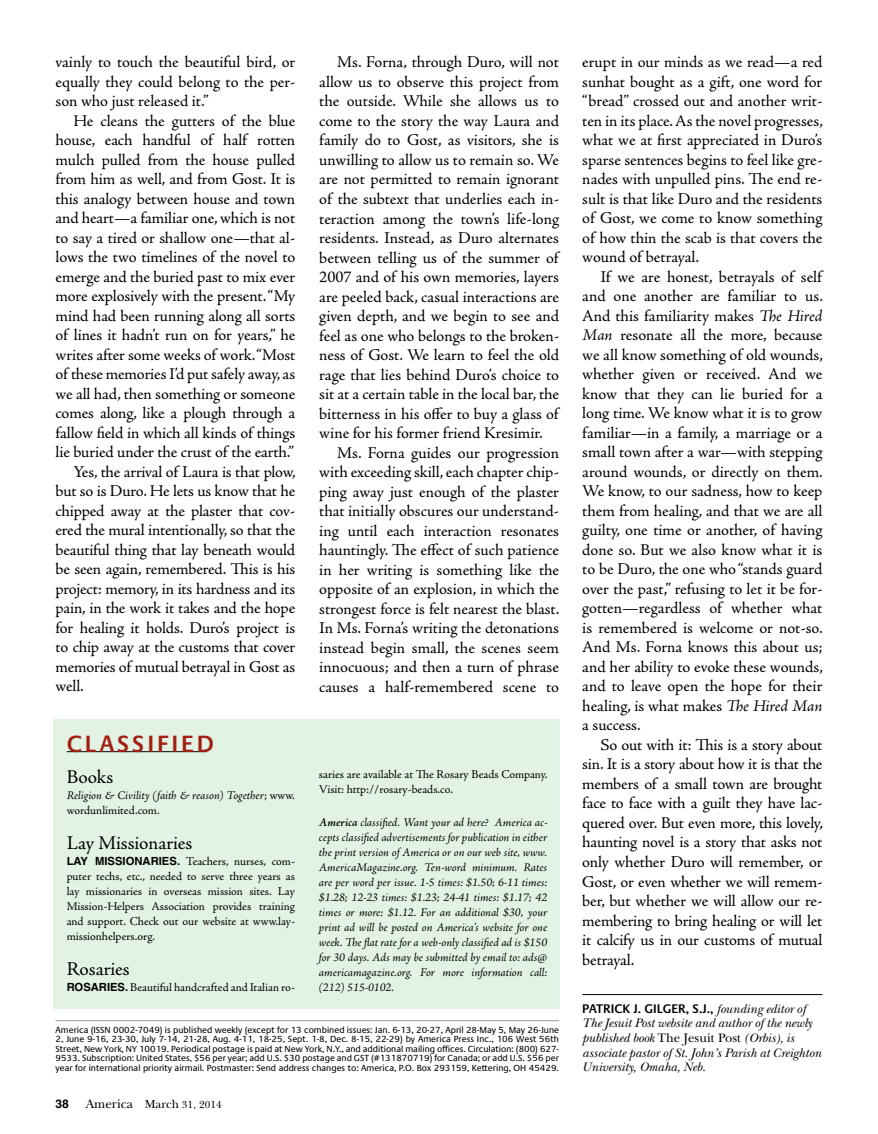
<style>
.page{position:relative;width:878px;height:1134px;background:#fff}
.page>*{position:absolute;margin:0;border:0;box-sizing:border-box;transform-origin:0 0}
.t1{font:600 24px "Praxis LT Pro";letter-spacing:.12em;color:#a21f14}
.t2{font:19.5px "Adobe Jenson Pro";color:#000}
.t3{font:16.5px/19.5px "Adobe Jenson Pro";letter-spacing:-.005em;color:#000;text-align:justify}
.t4{font:italic 12.75px/14.5px "New Baskerville ITC";color:#000}
.t5{font:12.75px "New Baskerville ITC";letter-spacing:-.005em;color:#000}
.t6{font:600 12.75px "Praxis LT Pro";color:#000}
.t7{font:italic 12px/15px "Adobe Jenson Pro";letter-spacing:-.005em;color:#000}
.t8{font:12px/15px "Adobe Jenson Pro";color:#000;text-align:justify}
.t9{font:700 11.25px "Helvetica LT Std";color:#000}
.t10{font:9px/9.4px "Praxis LT Pro";color:#000;text-align:justify}
.s1{font-style:normal}
.s2{font-family:"Helvetica LT Std";font-weight:700;font-size:11.25px}
.s3{font-weight:600}
.s4{font-family:"Helvetica LT Std";font-weight:700;font-size:12px}
.s5{font-size:12px}
.s6{font-size:10.5px}
.s7{font-style:italic}
.s8{font-family:"Praxis LT Pro";font-weight:600;font-style:normal}
</style>
<div class="page">
<div style="left:54px;top:719px;width:506px;height:289px;background:#e2f2e3"></div>
<hr style="left:67px;top:751px;width:140px;height:1px;background:#000">
<hr style="left:56px;top:1020px;width:503px;height:1px;background:#939598">
<hr style="left:582px;top:994px;width:240px;height:1px;background:#000">
<p class="t3" style="left:56px;top:53px;width:241px">vainly to touch the beautiful bird, or equally they could belong to the per&shy;son who just released it.”</p>
<p class="t3" style="left:74px;top:111px;width:223px">He cleans the gutters of the blue</p>
<p class="t3" style="left:56px;top:131px;width:241px">house, each handful of half rotten</p>
<p class="t3" style="left:56px;top:150px;width:241px">mulch pulled from the house pulled</p>
<p class="t3" style="left:56px;top:170px;width:241px">from him as well, and from Gost. It is</p>
<p class="t3" style="left:56px;top:189px;width:241px">this analogy between house and town</p>
<p class="t3" style="left:56px;top:209px;width:241px">and heart—a familiar one, which is not</p>
<p class="t3" style="left:56px;top:228px;width:241px">to say a tired or shallow one—that al-</p>
<p class="t3" style="left:56px;top:248px;width:241px">lows the two timelines of the novel to</p>
<p class="t3" style="left:56px;top:267px;width:241px">emerge and the buried past to mix ever</p>
<p class="t3" style="left:56px;top:287px;width:241px">more explosively with the present. “My</p>
<p class="t3" style="left:56px;top:306px;width:241px">mind had been running along all sorts</p>
<p class="t3" style="left:56px;top:326px;width:241px">of lines it hadn’t run on for years,” he</p>
<p class="t3" style="left:56px;top:345px;width:241px">writes after some weeks of work. “Most</p>
<p class="t3" style="left:56px;top:365px;width:241px">of these memories I’d put safely away, as</p>
<p class="t3" style="left:56px;top:384px;width:241px">we all had, then something or someone</p>
<p class="t3" style="left:56px;top:404px;width:241px">comes along, like a plough through a</p>
<p class="t3" style="left:56px;top:423px;width:241px">fallow field in which all kinds of things</p>
<p class="t3" style="left:56px;top:443px;width:240px">lie buried under the crust of the earth.”</p>
<p class="t3" style="left:74px;top:462px;width:224px">Yes, the arrival of Laura is that plow,</p>
<p class="t3" style="left:56px;top:482px;width:241px">but so is Duro. He lets us know that he</p>
<p class="t3" style="left:56px;top:501px;width:241px">chipped away at the plaster that cov-</p>
<p class="t3" style="left:56px;top:521px;width:241px">ered the mural intentionally, so that the</p>
<p class="t3" style="left:56px;top:540px;width:241px">beautiful thing that lay beneath would</p>
<p class="t3" style="left:56px;top:560px;width:241px">be seen again, remembered. This is his</p>
<p class="t3" style="left:56px;top:579px;width:241px">project: memory, in its hardness and its</p>
<p class="t3" style="left:56px;top:599px;width:241px">pain, in the work it takes and the hope</p>
<p class="t3" style="left:56px;top:618px;width:241px">for healing it holds. Duro’s project is</p>
<p class="t3" style="left:56px;top:638px;width:241px">to chip away at the customs that cover</p>
<p class="t3" style="left:56px;top:657px;width:241px">memories of mutual betrayal in Gost as</p>
<p class="t3" style="left:56px;top:677px;width:30px">well.</p>
<h1 class="t1" style="left:67px;top:729px;width:149px">CLASSIFIED</h1>
<p class="t2" style="left:67px;top:766px;width:48px">Books</p>
<p class="t7" style="left:67px;top:789px;width:230px">Religion &amp; Civility (faith &amp; reason) Together<span class="s1">; www. wordunlimited.com.</span></p>
<p class="t2" style="left:67px;top:832px;width:127px">Lay Missionaries</p>
<p class="t8" style="left:67px;top:854px;width:230px"><span class="s2">LAY MISSIONARIES.</span> Teachers, nurses, com&shy;puter techs, etc., needed to serve three years as lay missionaries in overseas mission sites. Lay Mission-Helpers Association provides training and support. Check out our website at www.lay&shy;missionhelpers.org.</p>
<p class="t2" style="left:67px;top:958px;width:65px">Rosaries</p>
<p class="t9" style="left:67px;top:981px;width:16px">ROSARIES</p>
<p class="t8" style="left:125px;top:980px;width:171px"><span class="s2">.</span> Beautiful handcrafted and Italian ro-</p>
<p class="t3" style="left:319px;top:53px;width:242px;text-indent:18px">Ms. Forna, through Duro, will not allow us to observe this project from the outside. While she allows us to come to the story the way Laura and family do to Gost, as visitors, she is unwilling to allow us to remain so. We are not permitted to remain ignorant of the subtext that underlies each in&shy;teraction among the town’s life-long residents. Instead, as Duro alternates between telling us of the summer of 2007 and of his own memories, layers are peeled back, casual interactions are given depth, and we begin to see and feel as one who belongs to the broken&shy;ness of Gost. We learn to feel the old rage that lies behind Duro’s choice to sit at a certain table in the local bar, the bitterness in his offer to buy a glass of wine for his former friend Kresimir.</p>
<p class="t3" style="left:319px;top:443px;width:242px;text-indent:18px">Ms. Forna guides our progression with exceeding skill, each chapter chip&shy;ping away just enough of the plaster that initially obscures our understand&shy;ing until each interaction resonates hauntingly. The effect of such patience in her writing is something like the opposite of an explosion, in which the strongest force is felt nearest the blast.<br>In Ms. Forna’s writing the detonations instead begin small, the scenes seem innocuous; and then a turn of phrase causes a half-remembered scene to</p>
<p class="t8" style="left:319px;top:767px;width:230px">saries are available at The Rosary Beads Company.<br>Visit: http://rosary-beads.co.</p>
<p class="t7" style="left:319px;top:816px;width:230px;text-align:justify"><span class="s3">America</span> classified. Want your ad here? America ac&shy;cepts classified advertisements for publication in either the print version of America or on our web site, www.<br>AmericaMagazine.org. Ten-word minimum. Rates are per word per issue. 1-5 times: $1.50; 6-11 times: $1.28; 12-23 times: $1.23; 24-41 times: $1.17; 42 times or more: $1.12. For an additional $30, your print ad will be posted on America’s website for one week. The flat rate for a web-only classified ad is $150 for 30 days. Ads may be submitted by email to: ads@ americamagazine.org. For more information call: (212) 515-0102.</p>
<p class="t10" style="left:55px;top:1025px;width:505px;text-indent:58px">0002-7049) is published weekly (except for 13 combined issues: Jan. 6-13, 20-27, April 28-May 5, May 26-June 2, June 9-16, 23-30, July 7-14, 21-28, Aug. 4-11, 18-25, Sept. 1-8, Dec. 8-15, 22-29) by America Press I nc., 106 West 56th Street, New York, NY 10019. Periodical postage is paid at New York, N .Y., and additional mailing offices. Circulation: (800) 627- 9533. Subscription: United States, $56 per year; add U.S. $30 postage and GST (#131870719) for Canada; or add U.S. $56 per year for international priority airmail. Postmaster: Send address changes to: America, P.O. Box 293159, Kettering, OH 45429.</p>
<p class="t10" style="left:56px;top:1025px;width:43px">America (ISSN</p>
<p class="t5" style="left:56px;top:1097px;width:168px"><span class="s4">38</span> America <span class="s5">March</span> <span class="s6">31, 2014</span></p>
<p class="t3" style="left:582px;top:53px;width:242px">erupt in our minds as we read—a red sunhat bought as a gift, one word for “bread” crossed out and another writ&shy;ten in its place. As the novel progresses, what we at first appreciated in Duro’s sparse sentences begins to feel like gre&shy;nades with unpulled pins. The end re&shy;sult is that like Duro and the residents of Gost, we come to know something of how thin the scab is that covers the wound of betrayal.</p>
<p class="t3" style="left:582px;top:267px;width:243px;text-indent:18px">If we are honest, betrayals of self and one another are familiar to us.<br>And this familiarity makes <span class="s7">The Hired Man</span> resonate all the more, because we all know something of old wounds, whether given or received. And we know that they can lie buried for a long time. We know what it is to grow familiar—in a family, a marriage or a small town after a war—with stepping around wounds, or directly on them.<br>We know, to our sadness, how to keep them from healing, and that we are all guilty, one time or another, of having done so. But we also know what it is to be Duro, the one who “stands guard over the past,” refusing to let it be for&shy;gotten—regardless of whether what is remembered is welcome or not-so.<br>And Ms. Forna knows this about us; and her ability to evoke these wounds, and to leave open the hope for their healing, is what makes <span class="s7">The Hired Man </span>a success.</p>
<p class="t3" style="left:582px;top:735px;width:242px;text-indent:18px">So out with it: This is a story about sin. It is a story about how it is that the members of a small town are brought face to face with a guilt they have lac&shy;quered over. But even more, this lovely, haunting novel is a story that asks not only whether Duro will remember, or Gost, or even whether we will remem&shy;ber, but whether we will allow our re&shy;membering to bring healing or will let it calcify us in our customs of mutual betrayal.</p>
<p class="t6" style="left:582px;top:1001px;width:29px">PATRICK</p>
<p class="t4" style="left:582px;top:1001px;width:240px;text-indent:51px"><span class="s8">J. GI LGER, S.J.,</span> founding editor of The Jesuit Post website and author of the newly published book <span class="s1">The Jesuit Post</span> (Orbis), is associate pastor of St. John’s Parish at Creighton University, Omaha, Neb.</p>
</div>
